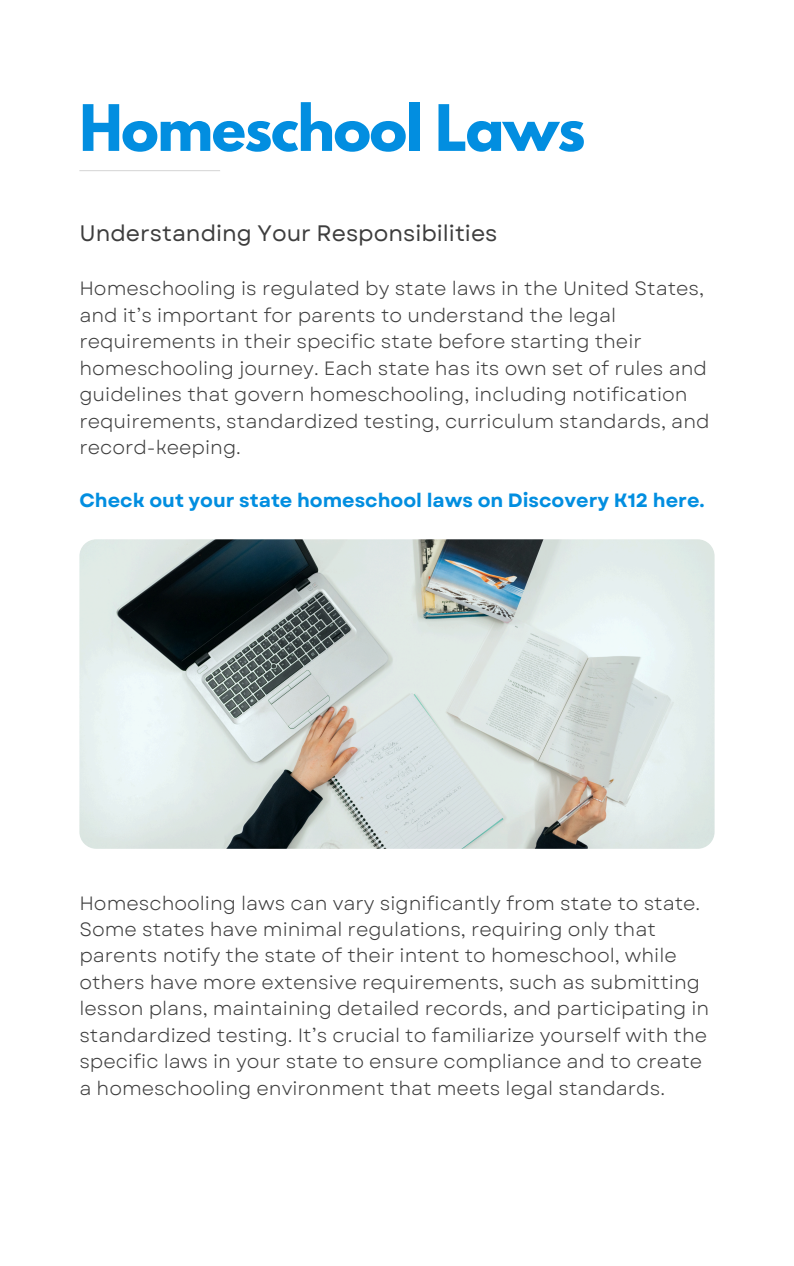
<style>
.page{position:relative;width:794px;height:1266px;background:#fff}
.page>*{position:absolute;margin:0;border:0;box-sizing:border-box;transform-origin:0 0}
.t1{font:700 56.62px "League Spartan";letter-spacing:-.025em;color:#028ee0}
.t2{font:22.35px "Garet";color:#3d3d3d}
.t3{font:19.27px/26.4px "Garet";color:#3d3d3d}
.t4{font:700 19.27px "Garet";color:#028ee0}
</style>
<div class="page">
<hr style="left:79px;top:170px;width:141px;height:1px;background:#d9d9d9">
<img style="left:79px;top:539px;width:635px;height:310px">
<h1 class="t1" style="left:79px;top:100px;width:507px">Homeschool Laws</h1>
<p class="t2" style="left:79px;top:217px;width:419px">Understanding Your Responsibilities</p>
<h2 class="t3" style="left:79px;top:275px;width:631px">Homeschooling is regulated by state laws in the United States, and it’s important for parents to understand the legal requirements in their specific state before starting their homeschooling journey. Each state has its own set of rules and guidelines that govern homeschooling, including notification requirements, standardized testing, curriculum standards, and record-keeping.</h2>
<h3 class="t4" style="left:79px;top:486px;width:626px">Check out your state homeschool laws on Discovery K12 here.</h3>
<p class="t3" style="left:79px;top:889px;width:631px">Homeschooling laws can vary significantly from state to state.<br>Some states have minimal regulations, requiring only that parents notify the state of their intent to homeschool, while others have more extensive requirements, such as submitting lesson plans, maintaining detailed records, and participating in standardized testing. It’s crucial to familiarize yourself with the specific laws in your state to ensure compliance and to create a homeschooling environment that meets legal standards.</p>
</div>
